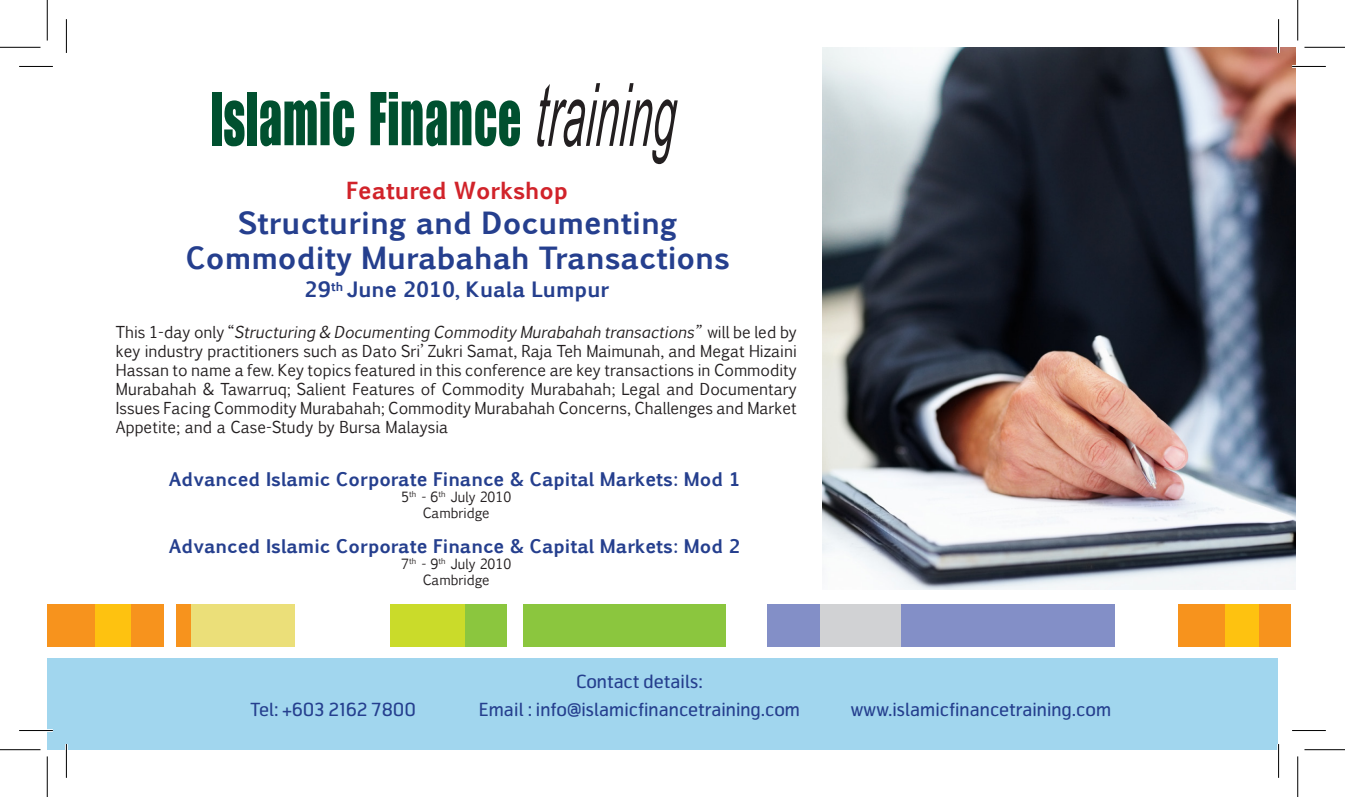
<style>
.page{position:relative;width:1345px;height:797px;background:#fff}
.page>*{position:absolute;margin:0;border:0;box-sizing:border-box;transform-origin:0 0}
.t1{font:700 29.25px "Pigiarniq";color:#253f8e}
.t2{font:700 22.5px "Pigiarniq";color:#d1232a}
.t3{font:700 20.25px "Pigiarniq";color:#253f8e}
.t4{font:700 18px "Pigiarniq";color:#253f8e}
.t5{font:18px "Telenor";color:#253f8e}
.t6{font:15.75px/18.9px "Pigiarniq";color:#231f20;text-align:justify}
.t7{font:13.5px "Pigiarniq";color:#231f20}
.s1{font-style:italic}
</style>
<div class="page">
<img style="left:822px;top:47px;width:473px;height:541px">
<div style="left:47px;top:657px;width:1230px;height:92px;background:#a1d6ee"></div>
<div style="left:47px;top:604px;width:144px;height:42px;background:#f7931d"></div>
<div style="left:95px;top:604px;width:35px;height:42px;background:#fec210"></div>
<div style="left:164px;top:604px;width:12px;height:42px;background:#fff"></div>
<div style="left:191px;top:604px;width:103px;height:42px;background:#ebdf79"></div>
<div style="left:390px;top:604px;width:75px;height:42px;background:#cadb2a"></div>
<div style="left:465px;top:604px;width:260px;height:42px;background:#8bc63e"></div>
<div style="left:507px;top:604px;width:16px;height:42px;background:#fff"></div>
<div style="left:767px;top:604px;width:347px;height:42px;background:#838fc7"></div>
<div style="left:820px;top:604px;width:81px;height:42px;background:#d1d2d4"></div>
<div style="left:1178px;top:604px;width:113px;height:42px;background:#f7931d"></div>
<div style="left:1225px;top:604px;width:34px;height:42px;background:#fec210"></div>
<div style="left:212px;top:92px;width:9px;height:53px;background:#00502f"></div>
<svg style="left:224px;top:100px;width:20px;height:46px"></svg>
<div style="left:248px;top:92px;width:9px;height:53px;background:#00502f"></div>
<svg style="left:260px;top:92px;width:94px;height:54px"></svg>
<svg style="left:370px;top:92px;width:150px;height:54px"></svg>
<svg style="left:537px;top:83px;width:141px;height:81px"></svg>
<hr style="left:1292px;top:65px;width:33px;height:3px;background:#fff">
<hr style="left:19px;top:728px;width:34px;height:3px;background:#fff">
<hr style="left:65px;top:743px;width:3px;height:34px;background:#fff">
<hr style="left:1277px;top:19px;width:3px;height:34px;background:#fff">
<hr style="left:19px;top:66px;width:34px;height:1px;background:#000">
<hr style="left:1292px;top:66px;width:33px;height:1px;background:#000">
<hr style="left:19px;top:729px;width:34px;height:1px;background:#000">
<hr style="left:1292px;top:729px;width:33px;height:1px;background:#000">
<hr style="left:66px;top:19px;width:1px;height:34px;background:#000">
<hr style="left:66px;top:743px;width:1px;height:34px;background:#000">
<hr style="left:1278px;top:19px;width:1px;height:34px;background:#000">
<hr style="left:1278px;top:743px;width:1px;height:34px;background:#000">
<hr style="left:0;top:47px;width:40px;height:1px;background:#000">
<hr style="left:1304px;top:47px;width:41px;height:1px;background:#000">
<hr style="left:0;top:748px;width:40px;height:1px;background:#000">
<hr style="left:1304px;top:748px;width:41px;height:1px;background:#000">
<hr style="left:47px;top:0;width:1px;height:40px;background:#000">
<hr style="left:47px;top:756px;width:1px;height:40px;background:#000">
<hr style="left:1297px;top:0;width:1px;height:40px;background:#000">
<hr style="left:1297px;top:756px;width:1px;height:40px;background:#000">
<p class="t2" style="left:346px;top:174px;width:223px">Featured Workshop</p>
<p class="t1" style="left:238px;top:201px;width:441px">Structuring and Documenting</p>
<p class="t1" style="left:185px;top:237px;width:546px">Commodity Murabahah Transactions</p>
<p class="t3" style="left:304px;top:275px;width:306px">29<sup>th</sup> June 2010, Kuala Lumpur</p>
<p class="t6" style="left:116px;top:323px;width:682px">This 1-day only “<span class="s1">Structuring &amp; Documenting Commodity Murabahah transactions”</span> will be led by key industry practitioners such as Dato Sri’ Zukri Samat, Raja Teh Maimunah, and Megat Hizaini Hassan to name a few. Key topics featured in this conference are key transactions in Commodity Murabahah &amp; Tawarruq; Salient Features of Commodity Murabahah; Legal and Documentary Issues Facing Commodity Murabahah; Commodity Murabahah Concerns, Challenges and Market Appetite; and a Case-Study by Bursa Malaysia</p>
<p class="t4" style="left:169px;top:465px;width:573px">Advanced Islamic Corporate Finance &amp; Capital Markets: Mod 1</p>
<p class="t7" style="left:401px;top:487px;width:111px">5<sup>th</sup> - 6<sup>th</sup> July 2010</p>
<p class="t7" style="left:423px;top:503px;width:69px">Cambridge</p>
<p class="t4" style="left:169px;top:532px;width:573px">Advanced Islamic Corporate Finance &amp; Capital Markets: Mod 2</p>
<p class="t7" style="left:401px;top:554px;width:111px">7<sup>th</sup> - 9<sup>th</sup> July 2010</p>
<p class="t7" style="left:423px;top:570px;width:69px">Cambridge</p>
<p class="t5" style="left:250px;top:697px;width:167px">Tel: +603 2162 7800</p>
<p class="t5" style="left:576px;top:670px;width:128px">Contact details:</p>
<p class="t5" style="left:479px;top:697px;width:323px">Email : info@islamicfinancetraining.com</p>
<p class="t5" style="left:850px;top:697px;width:262px">www.islamicfinancetraining.com</p>
</div>
